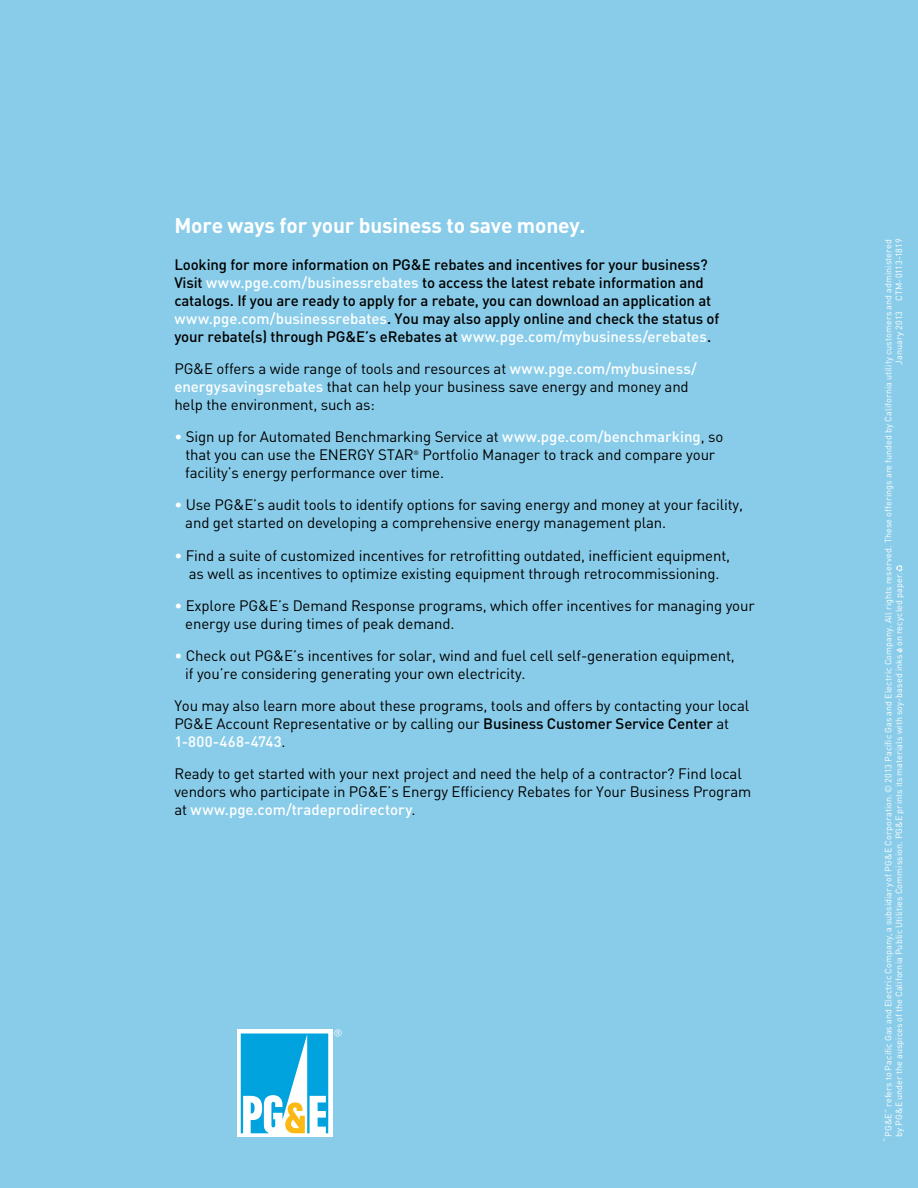
<style>
.page{position:relative;width:918px;height:1188px;background:#89cce9}
.page>*{position:absolute;margin:0;border:0;box-sizing:border-box;transform-origin:0 0}
.t1{font:700 21px "DIN";letter-spacing:-.01em;color:#fff}
.t2{font:15px/18px "DIN";letter-spacing:-.01em;color:#000}
.t3{font:500 15px/18px "DIN";letter-spacing:-.01em;color:#000}
.t4{font:9px/10.5px "DIN";letter-spacing:.01em;color:#fff}
.t5{font:6.3px "DIN";color:#000}
.s1{color:#fff}
.s2{font-weight:500;color:#fff}
.s3{font-weight:500}
.s4{font-weight:300;font-size:10.5px}
</style>
<div class="page">
<svg style="left:896px;top:565px;width:7px;height:7px"></svg>
<svg style="left:237px;top:1029px;width:95px;height:108px;background:#eff9fc"></svg>
<svg style="left:241px;top:1034px;width:87px;height:99px;background:#54bedd"></svg>
<svg style="left:334px;top:1029px;width:8px;height:7px"></svg>
<svg style="left:896px;top:648px;width:7px;height:5px"></svg>
<h1 class="t1" style="left:174px;top:212px;width:413px">More ways for your business to save money.</h1>
<p class="t3" style="left:174px;top:255px;width:547px">Looking for more information on PG&amp;E rebates and incentives for your business?<br>Visit <span class="s1">www.pge.com/businessrebates</span> to access the latest rebate information and catalogs. If you are ready to apply for a rebate, you can download an application at <span class="s1">www.pge.com/businessrebates</span>. You may also apply online and check the status of your rebate(s) through PG&amp;E’s eRebates at <span class="s1">www.pge.com/mybusiness/erebates</span>.</p>
<p class="t2" style="left:174px;top:360px;width:524px">PG&amp;E offers a wide range of tools and resources at <span class="s2">www.pge.com/mybusiness/ energysavingsrebates</span> that can help your business save energy and money and help the environment, such as:</p>
<p class="t2" style="left:185px;top:428px;width:540px;text-indent:-11px"><span class="s1">•</span> Sign up for Automated Benchmarking Service at <span class="s2">www.pge.com/benchmarking</span>, so that you can use the ENERGY STAR</p>
<p class="t2" style="left:185px;top:446px;width:531px;text-indent:237px">Portfolio Manager to track and compare your facility’s energy performance over time.</p>
<p class="t2" style="left:185px;top:496px;width:559px;text-indent:-11px"><span class="s1">•</span> Use PG&amp;E’s audit tools to identify options for saving energy and money at your facility, and get started on developing a comprehensive energy management plan.</p>
<p class="t2" style="left:174px;top:546px;width:557px;text-align:center"><span class="s1">•</span> Find a suite of customized incentives for retrofitting outdated, inefficient equipment, as well as incentives to optimize existing equipment through retrocommissioning.</p>
<p class="t2" style="left:185px;top:596px;width:571px;text-indent:-11px"><span class="s1">•</span> Explore PG&amp;E’s Demand Response programs, which offer incentives for managing your energy use during times of peak demand.</p>
<p class="t2" style="left:185px;top:646px;width:551px;text-indent:-11px"><span class="s1">•</span> Check out PG&amp;E’s incentives for solar, wind and fuel cell self-generation equipment, if you’re considering generating your own electricity.</p>
<p class="t2" style="left:174px;top:696px;width:577px">You may also learn more about these programs, tools and offers by contacting your local<br>PG&amp;E Account Representative or by calling our <span class="s3">Business Customer Service Center</span> at<br><span class="s2">1-800-468-4743</span>.</p>
<p class="t2" style="left:174px;top:764px;width:579px">Ready to get started with your next project and need the help of a contractor? Find local vendors who participate in PG&amp;E’s Energy Efficiency Rebates for Your Business Program at <span class="s2">www.pge.com/tradeprodirectory</span>.</p>
<p class="t5" style="left:413px;top:449px;width:7px">®</p>
<p class="t4" style="left:893px;top:365px;width:128px;rotate:-90deg">January 2013 CTM-0113-1819</p>
<p class="t4" style="left:883px;top:1137px;width:899px;text-indent:-5px;rotate:-90deg"><span class="s4">“</span>PG&amp;E” refers to Pacific Gas and Electric Company, a subsidiary of PG&amp;E Corporation. © 2013 Pacific Gas and Electric Company. All rights reserved. These offerings are funded by California utility customers and administered by PG&amp;E under the auspices of the California Public Utilities Commission. PG&amp;E prints its materials with soy-based inks on recycled paper.</p>
</div>
